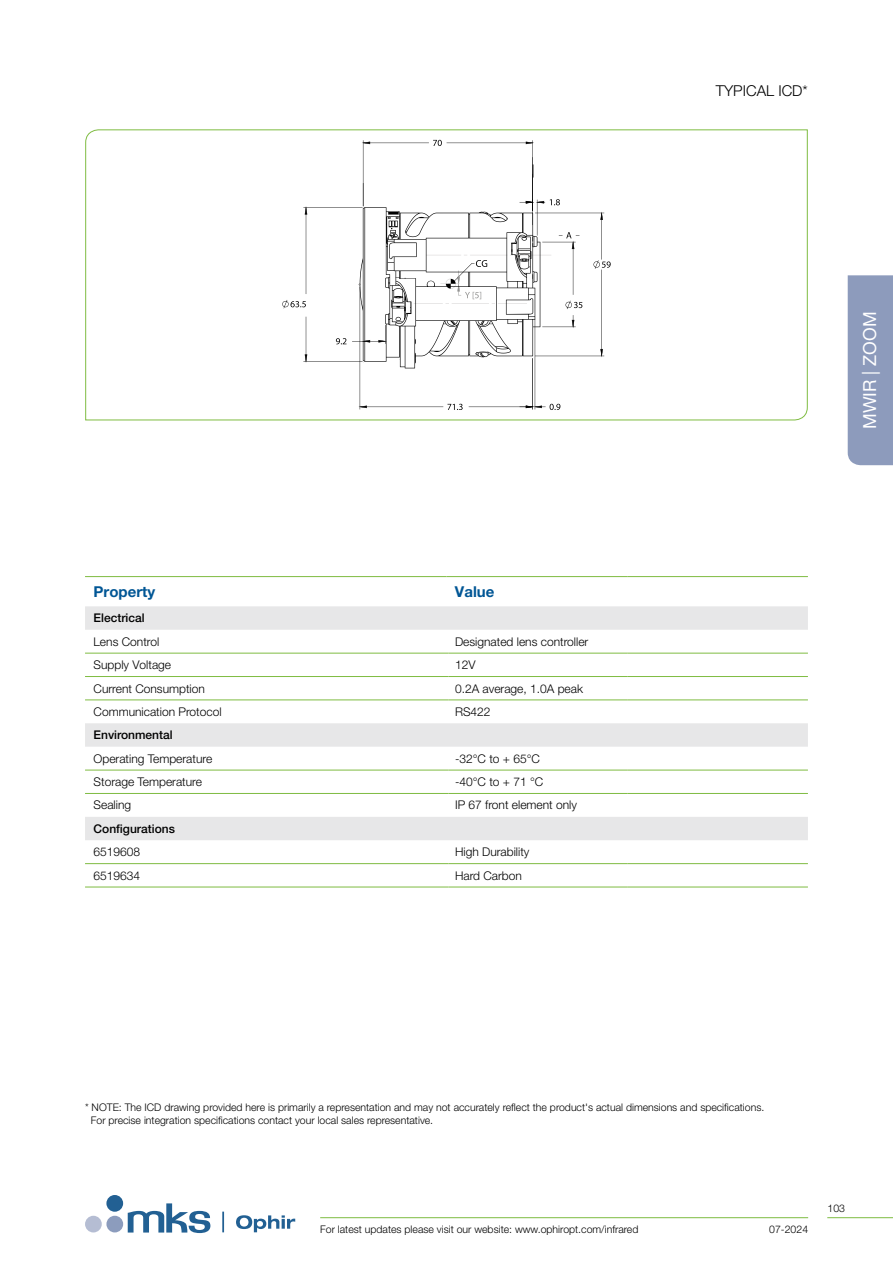
<style>
.page{position:relative;width:893px;height:1263px;background:#fff}
.page>*{position:absolute;margin:0;border:0;box-sizing:border-box;transform-origin:0 0}
.t1{font:18px "Helvetica Neue LT Pro";color:#fff}
.t2{font:700 15px "Helvetica Neue LT Pro";color:#005695}
.t3{font:300 15px "Helvetica Neue LT Pro";color:#000}
.t4{font:300 12px "Helvetica Neue LT Pro";color:#000}
.t5{font:500 12px "Helvetica Neue LT Pro";color:#000}
.t6{font:300 10.5px/12.6px "Helvetica Neue LT Pro";color:#000}
</style>
<div class="page">
<svg style="left:85px;top:606px;width:723px;height:234px"></svg>
<hr style="left:85px;top:576px;width:361px;height:1px;background:#7fbc42">
<hr style="left:446px;top:576px;width:181px;height:1px;background:#7fbc42">
<hr style="left:627px;top:576px;width:181px;height:1px;background:#7fbc42">
<hr style="left:85px;top:653px;width:364px;height:1px;background:#7fbc42">
<hr style="left:449px;top:653px;width:178px;height:1px;background:#7fbc42">
<hr style="left:627px;top:653px;width:181px;height:1px;background:#7fbc42">
<hr style="left:85px;top:676px;width:364px;height:1px;background:#7fbc42">
<hr style="left:449px;top:676px;width:178px;height:1px;background:#7fbc42">
<hr style="left:627px;top:676px;width:181px;height:1px;background:#7fbc42">
<hr style="left:85px;top:699px;width:364px;height:1px;background:#7fbc42">
<hr style="left:449px;top:699px;width:178px;height:1px;background:#7fbc42">
<hr style="left:627px;top:699px;width:181px;height:1px;background:#7fbc42">
<hr style="left:85px;top:770px;width:364px;height:1px;background:#7fbc42">
<hr style="left:449px;top:770px;width:178px;height:1px;background:#7fbc42">
<hr style="left:627px;top:770px;width:181px;height:1px;background:#7fbc42">
<hr style="left:85px;top:793px;width:364px;height:1px;background:#7fbc42">
<hr style="left:449px;top:793px;width:178px;height:1px;background:#7fbc42">
<hr style="left:627px;top:793px;width:181px;height:1px;background:#7fbc42">
<hr style="left:85px;top:863px;width:364px;height:1px;background:#7fbc42">
<hr style="left:449px;top:863px;width:178px;height:1px;background:#7fbc42">
<hr style="left:627px;top:863px;width:181px;height:1px;background:#7fbc42">
<hr style="left:85px;top:887px;width:364px;height:1px;background:#7fbc42">
<hr style="left:449px;top:887px;width:178px;height:1px;background:#7fbc42">
<hr style="left:627px;top:887px;width:181px;height:1px;background:#7fbc42">
<svg style="left:85px;top:129px;width:723px;height:292px"></svg>
<div style="left:848px;top:275px;width:45px;height:190px;background:#8d9bbc"></div>
<hr style="left:827px;top:1217px;width:66px;height:1px;background:#7ebc42">
<hr style="left:320px;top:1217px;width:488px;height:1px;background:#7ebc42">
<svg style="left:236px;top:1215px;width:59px;height:17px"></svg>
<div style="left:106px;top:1195px;width:17px;height:17px;background:#226093;border-radius:50%"></div>
<div style="left:106px;top:1216px;width:17px;height:16px;background:#8c9cbd;border-radius:50%"></div>
<div style="left:85px;top:1216px;width:17px;height:16px;background:#b5bdd3;border-radius:50%"></div>
<svg style="left:128px;top:1203px;width:82px;height:30px"></svg>
<hr style="left:222px;top:1211px;width:2px;height:21px;background:#226093">
<h2 class="t2" style="left:94px;top:582px;width:63px">Property</h2>
<h2 class="t2" style="left:455px;top:582px;width:41px">Value</h2>
<p class="t5" style="left:94px;top:611px;width:53px">Electrical</p>
<p class="t4" style="left:94px;top:634px;width:67px">Lens Control</p>
<p class="t4" style="left:455px;top:634px;width:135px">Designated lens controller</p>
<p class="t4" style="left:94px;top:657px;width:79px">Supply Voltage</p>
<p class="t4" style="left:455px;top:657px;width:22px">12V</p>
<p class="t4" style="left:94px;top:681px;width:113px">Current Consumption</p>
<p class="t4" style="left:455px;top:681px;width:130px">0.2A average, 1.0A peak</p>
<p class="t4" style="left:94px;top:704px;width:130px">Communication Protocol</p>
<p class="t4" style="left:455px;top:704px;width:37px">RS422</p>
<p class="t5" style="left:94px;top:728px;width:81px">Environmental</p>
<p class="t4" style="left:94px;top:751px;width:120px">Operating Temperature</p>
<p class="t4" style="left:455px;top:751px;width:87px">-32°C to + 65°C</p>
<p class="t4" style="left:94px;top:774px;width:110px">Storage Temperature</p>
<p class="t4" style="left:455px;top:774px;width:90px">-40°C to + 71 °C</p>
<p class="t4" style="left:94px;top:798px;width:39px">Sealing</p>
<p class="t4" style="left:455px;top:798px;width:124px">IP 67 front element only</p>
<p class="t5" style="left:94px;top:821px;width:83px">Configurations</p>
<p class="t4" style="left:94px;top:845px;width:48px">6519608</p>
<p class="t4" style="left:455px;top:845px;width:76px">High Durability</p>
<p class="t4" style="left:94px;top:868px;width:48px">6519634</p>
<p class="t4" style="left:455px;top:868px;width:68px">Hard Carbon</p>
<h2 class="t3" style="left:716px;top:81px;width:93px">TYPICAL ICD*</h2>
<h1 class="t1" style="left:858px;top:429px;width:119px;rotate:-90deg">MWIR | ZOOM</h1>
<p class="t6" style="left:91px;top:1101px;width:675px;text-indent:-6px">* NOTE: The ICD drawing provided here is primarily a representation and may not accurately reflect the product's actual dimensions and specifications.<br>For precise integration specifications contact your local sales representative.</p>
<p class="t6" style="left:320px;top:1222px;width:320px">For latest updates please visit our website: www.ophiropt.com/infrared</p>
<p class="t6" style="left:769px;top:1222px;width:40px">07-2024</p>
<p class="t6" style="left:828px;top:1202px;width:19px">103</p>
</div>
